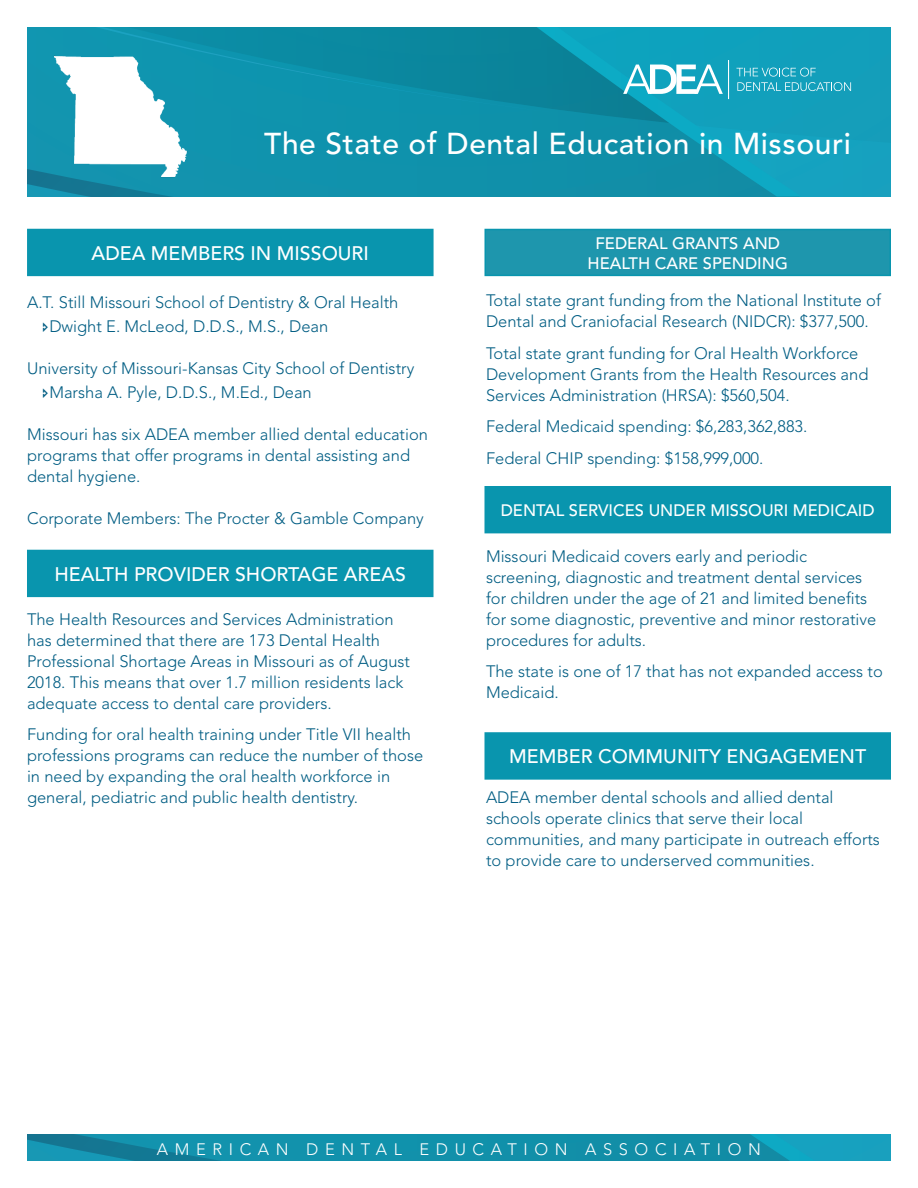
<style>
.page{position:relative;width:918px;height:1188px;background:#fff}
.page>*{position:absolute;margin:0;border:0;box-sizing:border-box;transform-origin:0 0}
.t1{font:500 30px "Avenir";letter-spacing:.02em;color:#fff}
.t2{font:500 19.5px "Avenir";color:#fff}
.t3{font:300 16.5px/21px "Avenir";color:#005d83}
.t4{font:500 16.5px/19.8px "Avenir";color:#fff;text-align:center}
.t5{font:300 16.5px "Avenir";letter-spacing:.4em;color:#fff}
</style>
<div class="page">
<svg style="left:27px;top:27px;width:864px;height:170px;background:#0f92ac"></svg>
<svg style="left:537px;top:27px;width:265px;height:170px;background:#0f97b1"></svg>
<svg style="left:623px;top:65px;width:100px;height:29px"></svg>
<hr style="left:729px;top:60px;width:1px;height:39px;background:#fff">
<svg style="left:736px;top:68px;width:115px;height:23px;background:#33adc5"></svg>
<svg style="left:27px;top:1134px;width:864px;height:27px;background:#1290ab"></svg>
<img style="left:54px;top:50px;width:140px;height:135px">
<div style="left:28px;top:230px;width:405px;height:45px;background:#0995ae"></div>
<div style="left:27px;top:229px;width:407px;height:47px;border:2px solid #0995ae"></div>
<div style="left:485px;top:230px;width:405px;height:45px;background:#1e96ad"></div>
<div style="left:484px;top:229px;width:407px;height:47px;border:2px solid #0995ae"></div>
<div style="left:485px;top:733px;width:405px;height:46px;background:#0995ae"></div>
<div style="left:484px;top:732px;width:407px;height:48px;border:2px solid #0995ae"></div>
<div style="left:485px;top:487px;width:405px;height:46px;background:#0995ae"></div>
<div style="left:484px;top:486px;width:407px;height:47px;border:2px solid #0995ae"></div>
<div style="left:28px;top:550px;width:405px;height:46px;background:#0995ae"></div>
<div style="left:27px;top:550px;width:407px;height:47px;border:2px solid #0995ae"></div>
<p class="t1" style="left:264px;top:126px;width:588px">The State of Dental Education in Missouri</p>
<p class="t2" style="left:92px;top:242px;width:279px">ADEA MEMBERS IN MISSOURI</p>
<p class="t4" style="left:588px;top:234px;width:202px">FEDERAL GRANTS AND<br>HEALTH CARE SPENDING</p>
<p class="t3" style="left:27px;top:292px;width:373px">A.T. Still Missouri School of Dentistry &amp; Oral Health</p>
<p class="t3" style="left:49px;top:316px;width:280px">Dwight E. McLeod, D.D.S., M.S., Dean</p>
<p class="t3" style="left:27px;top:358px;width:389px">University of Missouri-Kansas City School of Dentistry</p>
<p class="t3" style="left:49px;top:382px;width:264px">Marsha A. Pyle, D.D.S., M.Ed., Dean</p>
<p class="t3" style="left:27px;top:424px;width:402px">Missouri has six ADEA member allied dental education programs that offer programs in dental assisting and dental hygiene.</p>
<p class="t3" style="left:27px;top:508px;width:398px">Corporate Members: The Procter &amp; Gamble Company</p>
<p class="t2" style="left:55px;top:563px;width:353px">HEALTH PROVIDER SHORTAGE AREAS</p>
<p class="t3" style="left:27px;top:609px;width:385px">The Health Resources and Services Administration has determined that there are 173 Dental Health Professional Shortage Areas in Missouri as of August 2018. This means that over 1.7 million residents lack adequate access to dental care providers.</p>
<p class="t3" style="left:27px;top:724px;width:398px">Funding for oral health training under Title VII health professions programs can reduce the number of those in need by expanding the oral health workforce in general, pediatric and public health dentistry.</p>
<p class="t3" style="left:486px;top:290px;width:396px">Total state grant funding from the National Institute of<br>Dental and Craniofacial Research (NIDCR): $377,500.</p>
<p class="t3" style="left:486px;top:343px;width:384px">Total state grant funding for Oral Health Workforce<br>Development Grants from the Health Resources and<br>Services Administration (HRSA): $560,504.</p>
<p class="t3" style="left:486px;top:416px;width:323px">Federal Medicaid spending: $6,283,362,883.</p>
<p class="t3" style="left:486px;top:448px;width:279px">Federal CHIP spending: $158,999,000.</p>
<p class="t4" style="left:501px;top:501px;width:376px">DENTAL SERVICES UNDER MISSOURI MEDICAID</p>
<p class="t3" style="left:486px;top:546px;width:392px">Missouri Medicaid covers early and periodic screening, diagnostic and treatment dental services for children under the age of 21 and limited benefits for some diagnostic, preventive and minor restorative procedures for adults.</p>
<p class="t3" style="left:486px;top:661px;width:398px">The state is one of 17 that has not expanded access to<br>Medicaid.</p>
<p class="t2" style="left:509px;top:745px;width:359px">MEMBER COMMUNITY ENGAGEMENT</p>
<p class="t3" style="left:486px;top:787px;width:396px">ADEA member dental schools and allied dental schools operate clinics that serve their local communities, and many participate in outreach efforts to provide care to underserved communities.</p>
<p class="t5" style="left:157px;top:1140px;width:606px">AMERICAN DENTAL EDUCATION ASSOCIATION</p>
</div>
